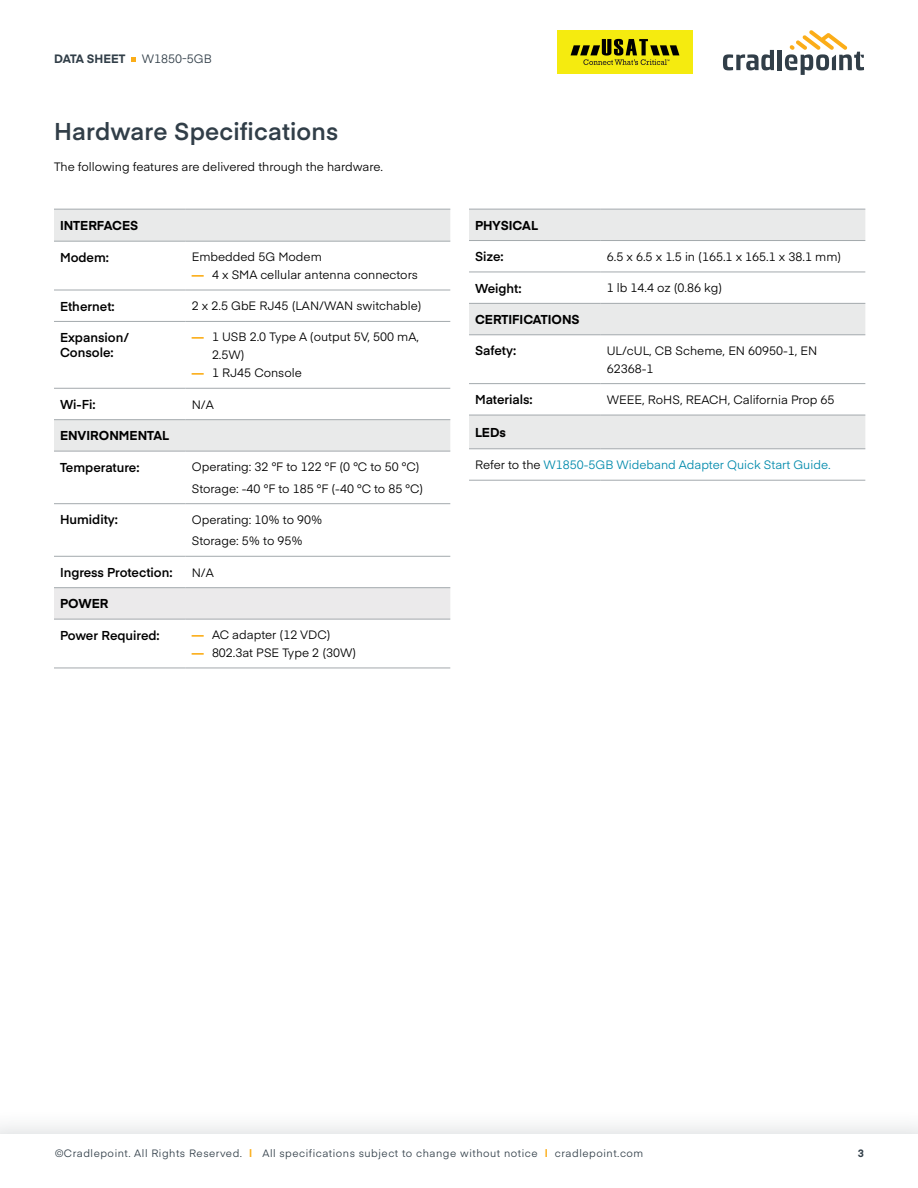
<style>
.page{position:relative;width:918px;height:1188px;background:#fff}
.page>*{position:absolute;margin:0;border:0;box-sizing:border-box;transform-origin:0 0}
.t1{font:600 24px "Eina 01";letter-spacing:.005em;color:#313e48}
.t2{font:600 12.75px/15px "Eina 01";color:#000}
.t3{font:700 12.75px "Eina 01";color:#000}
.t4{font:12px/18px "Eina 01";color:#000}
.t5{font:12px "Eina 01";color:#008aac}
.t6{font:700 12px "Eina 01";color:#313e48}
.t7{font:12px "Eina 01";color:#313e48}
.t8{font:10.5px "Eina 01";letter-spacing:.05em;color:#313e48}
.t9{font:700 10.5px "Eina 01";color:#313e48}
.s1{font-weight:700;color:#fbad18}
.s2{color:#000}
</style>
<div class="page">
<div style="left:0;top:1109px;width:918px;height:79px;background:#313e48;opacity:.22"></div>
<div style="left:0;top:1134px;width:918px;height:54px;background:#fff"></div>
<svg style="left:131px;top:57px;width:5px;height:5px"></svg>
<svg style="left:723px;top:50px;width:51px;height:20px"></svg>
<hr style="left:778px;top:50px;width:4px;height:20px;background:#313e48">
<svg style="left:785px;top:30px;width:79px;height:45px"></svg>
<svg style="left:54px;top:210px;width:396px;height:241px"></svg>
<div style="left:54px;top:588px;width:396px;height:31px;background:#ebeaeb"></div>
<hr style="left:54px;top:241px;width:132px;height:1px;background:#a3a9ad">
<hr style="left:186px;top:241px;width:264px;height:1px;background:#a3a9ad">
<hr style="left:54px;top:290px;width:132px;height:1px;background:#a3a9ad">
<hr style="left:186px;top:290px;width:264px;height:1px;background:#a3a9ad">
<hr style="left:54px;top:321px;width:132px;height:1px;background:#a3a9ad">
<hr style="left:186px;top:321px;width:264px;height:1px;background:#a3a9ad">
<hr style="left:54px;top:388px;width:132px;height:1px;background:#a3a9ad">
<hr style="left:186px;top:388px;width:264px;height:1px;background:#a3a9ad">
<hr style="left:54px;top:419px;width:132px;height:1px;background:#a3a9ad">
<hr style="left:186px;top:419px;width:264px;height:1px;background:#a3a9ad">
<hr style="left:54px;top:451px;width:132px;height:1px;background:#a3a9ad">
<hr style="left:186px;top:451px;width:264px;height:1px;background:#a3a9ad">
<hr style="left:54px;top:503px;width:132px;height:1px;background:#a3a9ad">
<hr style="left:186px;top:503px;width:264px;height:1px;background:#a3a9ad">
<hr style="left:186px;top:556px;width:264px;height:1px;background:#a3a9ad">
<hr style="left:54px;top:587px;width:132px;height:1px;background:#a3a9ad">
<hr style="left:186px;top:587px;width:264px;height:1px;background:#a3a9ad">
<hr style="left:54px;top:619px;width:132px;height:1px;background:#a3a9ad">
<hr style="left:186px;top:619px;width:264px;height:1px;background:#a3a9ad">
<hr style="left:54px;top:668px;width:132px;height:1px;background:#a3a9ad">
<hr style="left:186px;top:668px;width:264px;height:1px;background:#a3a9ad">
<hr style="left:54px;top:556px;width:132px;height:1px;background:#a3a9ad">
<hr style="left:54px;top:209px;width:132px;height:1px;background:#a3a9ad">
<hr style="left:186px;top:209px;width:264px;height:1px;background:#a3a9ad">
<svg style="left:469px;top:210px;width:396px;height:238px"></svg>
<hr style="left:469px;top:334px;width:132px;height:1px;background:#a3a9ad">
<hr style="left:601px;top:334px;width:264px;height:1px;background:#a3a9ad">
<hr style="left:469px;top:383px;width:132px;height:1px;background:#a3a9ad">
<hr style="left:601px;top:383px;width:264px;height:1px;background:#a3a9ad">
<hr style="left:469px;top:415px;width:132px;height:1px;background:#a3a9ad">
<hr style="left:601px;top:415px;width:264px;height:1px;background:#a3a9ad">
<hr style="left:469px;top:209px;width:132px;height:1px;background:#a3a9ad">
<hr style="left:601px;top:209px;width:264px;height:1px;background:#a3a9ad">
<hr style="left:469px;top:240px;width:132px;height:1px;background:#a3a9ad">
<hr style="left:601px;top:240px;width:264px;height:1px;background:#a3a9ad">
<hr style="left:469px;top:272px;width:132px;height:1px;background:#a3a9ad">
<hr style="left:601px;top:272px;width:264px;height:1px;background:#a3a9ad">
<hr style="left:469px;top:303px;width:132px;height:1px;background:#a3a9ad">
<hr style="left:601px;top:303px;width:264px;height:1px;background:#a3a9ad">
<hr style="left:469px;top:448px;width:132px;height:1px;background:#a3a9ad">
<hr style="left:601px;top:448px;width:264px;height:1px;background:#a3a9ad">
<hr style="left:469px;top:480px;width:132px;height:1px;background:#a3a9ad">
<hr style="left:601px;top:480px;width:264px;height:1px;background:#a3a9ad">
<img style="left:557px;top:31px;width:136px;height:42px">
<p class="t6" style="left:54px;top:50px;width:73px">DATA SHEET</p>
<p class="t7" style="left:142px;top:50px;width:72px">W1850-5GB</p>
<h1 class="t1" style="left:54px;top:114px;width:286px">Hardware Specifications</h1>
<p class="t4" style="left:54px;top:157px;width:331px">The following features are delivered through the hardware.</p>
<p class="t3" style="left:60px;top:216px;width:80px">INTERFACES</p>
<p class="t2" style="left:60px;top:249px;width:51px">Modem:</p>
<p class="t4" style="left:192px;top:247px;width:132px">Embedded 5G Modem</p>
<p class="t4" style="left:192px;top:265px;width:228px"><span class="s1">—</span> 4 x SMA cellular antenna connectors</p>
<p class="t2" style="left:60px;top:298px;width:56px">Ethernet:</p>
<p class="t4" style="left:192px;top:296px;width:231px">2 x 2.5 GbE RJ45 (LAN/WAN switchable)</p>
<p class="t2" style="left:60px;top:329px;width:71px">Expansion/<br>Console:</p>
<p class="t4" style="left:212px;top:327px;width:209px;text-indent:-20px"><span class="s1">—</span> 1 USB 2.0 Type A (output 5V, 500 mA,<br>2.5W)</p>
<p class="t4" style="left:192px;top:363px;width:112px"><span class="s1">—</span> 1 RJ45 Console</p>
<p class="t2" style="left:60px;top:396px;width:37px">Wi-Fi:</p>
<p class="t4" style="left:192px;top:394px;width:24px">N/A</p>
<p class="t3" style="left:60px;top:426px;width:111px">ENVIRONMENTAL</p>
<p class="t2" style="left:60px;top:459px;width:81px">Temperature:</p>
<p class="t4" style="left:192px;top:455px;width:233px;line-height:21.8px">Operating: 32 °F to 122 °F (0 °C to 50 °C)<br>Storage: -40 °F to 185 °F (-40 °C to 85 °C)</p>
<p class="t2" style="left:60px;top:511px;width:60px">Humidity:</p>
<p class="t4" style="left:192px;top:508px;width:132px;line-height:21.8px">Operating: 10% to 90%<br>Storage: 5% to 95%</p>
<p class="t2" style="left:60px;top:564px;width:114px">Ingress Protection:</p>
<p class="t4" style="left:192px;top:562px;width:24px">N/A</p>
<p class="t3" style="left:60px;top:594px;width:50px">POWER</p>
<p class="t2" style="left:60px;top:627px;width:101px">Power Required:</p>
<p class="t4" style="left:192px;top:625px;width:140px"><span class="s1">—</span> AC adapter (12 VDC)</p>
<p class="t4" style="left:192px;top:643px;width:166px"><span class="s1">—</span> 802.3at PSE Type 2 (30W)</p>
<p class="t3" style="left:475px;top:216px;width:64px">PHYSICAL</p>
<p class="t2" style="left:475px;top:248px;width:30px">Size:</p>
<p class="t4" style="left:607px;top:246px;width:236px">6.5 x 6.5 x 1.5 in (165.1 x 165.1 x 38.1 mm)</p>
<p class="t2" style="left:475px;top:280px;width:48px">Weight:</p>
<p class="t4" style="left:607px;top:278px;width:117px">1 lb 14.4 oz (0.86 kg)</p>
<p class="t3" style="left:475px;top:310px;width:106px">CERTIFICATIONS</p>
<p class="t2" style="left:475px;top:343px;width:43px">Safety:</p>
<p class="t4" style="left:607px;top:341px;width:212px">UL/cUL, CB Scheme, EN 60950-1, EN<br>62368-1</p>
<p class="t2" style="left:475px;top:391px;width:59px">Materials:</p>
<p class="t4" style="left:607px;top:390px;width:229px">WEEE, RoHS, REACH, California Prop 65</p>
<p class="t3" style="left:475px;top:423px;width:32px">LEDs</p>
<p class="t5" style="left:475px;top:456px;width:357px"><span class="s2">Refer to the</span> W1850-5GB Wideband Adapter Quick Start Guide.</p>
<p class="t8" style="left:55px;top:1146px;width:590px">©Cradlepoint. All Rights Reserved. <span class="s1">|</span> All specifications subject to change without notice <span class="s1">|</span> cradlepoint.com</p>
<p class="t9" style="left:858px;top:1146px;width:8px">3</p>
</div>
